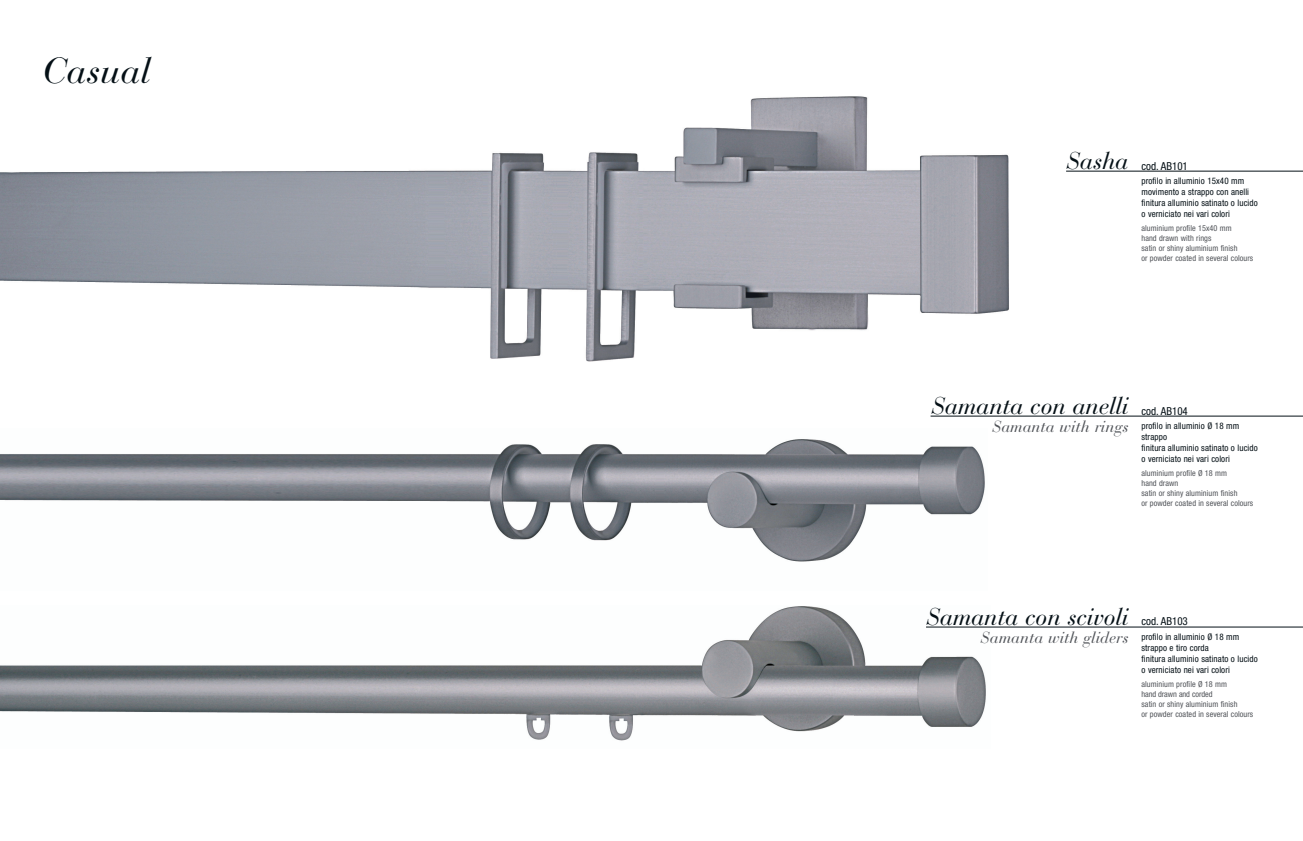
<style>
.page{position:relative;width:1303px;height:841px;background:#fff}
.page>*{position:absolute;margin:0;border:0;box-sizing:border-box;transform-origin:0 0}
.t1{font:italic 36px "Bauer Bodoni";color:#051016}
.t2{font:italic 24px "Bauer Bodoni";letter-spacing:-.01em;color:#051016}
.t3{font:italic 16px "Bauer Bodoni";color:#515459}
.t4{font:condensed 11px "Helvetica Neue";color:#051016}
.t5{font:condensed 9px/10.8px "Helvetica Neue";letter-spacing:.01em;color:#051016}
.t6{font:condensed 8.2px/10px "Helvetica Neue";letter-spacing:.01em;color:#515459}
</style>
<div class="page">
<img style="left:0;top:606px;width:991px;height:135px">
<img style="left:0;top:96px;width:1009px;height:266px">
<hr style="left:1066px;top:171px;width:237px;height:1px;background:#051016">
<img style="left:0;top:439px;width:985px;height:123px">
<hr style="left:931px;top:416px;width:372px;height:1px;background:#051016">
<hr style="left:926px;top:627px;width:377px;height:1px;background:#051016">
<h1 class="t1" style="left:43px;top:57px;width:110px">Casual</h1>
<h2 class="t2" style="left:1067px;top:151px;width:63px">Sasha</h2>
<p class="t4" style="left:1141px;top:162px;width:48px">cod. AB101</p>
<p class="t5" style="left:1141px;top:177px;width:118px">profilo in alluminio 15x40 mm movimento a strappo con anelli finitura alluminio satinato o lucido o verniciato nei vari colori</p>
<p class="t6" style="left:1141px;top:224px;width:113px">aluminium profile 15x40 mm<br>hand drawn with rings<br>satin or shiny aluminium finish<br>or powder coated in several colours</p>
<h2 class="t2" style="left:932px;top:396px;width:198px">Samanta con anelli</h2>
<h3 class="t3" style="left:993px;top:421px;width:138px">Samanta with rings</h3>
<p class="t4" style="left:1141px;top:407px;width:48px">cod. AB104</p>
<p class="t5" style="left:1141px;top:422px;width:118px">profilo in alluminio Ø 18 mm strappo<br>finitura alluminio satinato o lucido o verniciato nei vari colori</p>
<p class="t6" style="left:1141px;top:469px;width:113px">aluminium profile Ø 18 mm<br>hand drawn<br>satin or shiny aluminium finish<br>or powder coated in several colours</p>
<h2 class="t2" style="left:927px;top:607px;width:203px">Samanta con scivoli</h2>
<h3 class="t3" style="left:981px;top:631px;width:149px">Samanta with gliders</h3>
<p class="t4" style="left:1141px;top:618px;width:48px">cod. AB103</p>
<p class="t5" style="left:1141px;top:633px;width:118px">profilo in alluminio Ø 18 mm strappo e tiro corda<br>finitura alluminio satinato o lucido o verniciato nei vari colori</p>
<p class="t6" style="left:1141px;top:680px;width:113px">aluminium profile Ø 18 mm<br>hand drawn and corded<br>satin or shiny aluminium finish<br>or powder coated in several colours</p>
</div>
